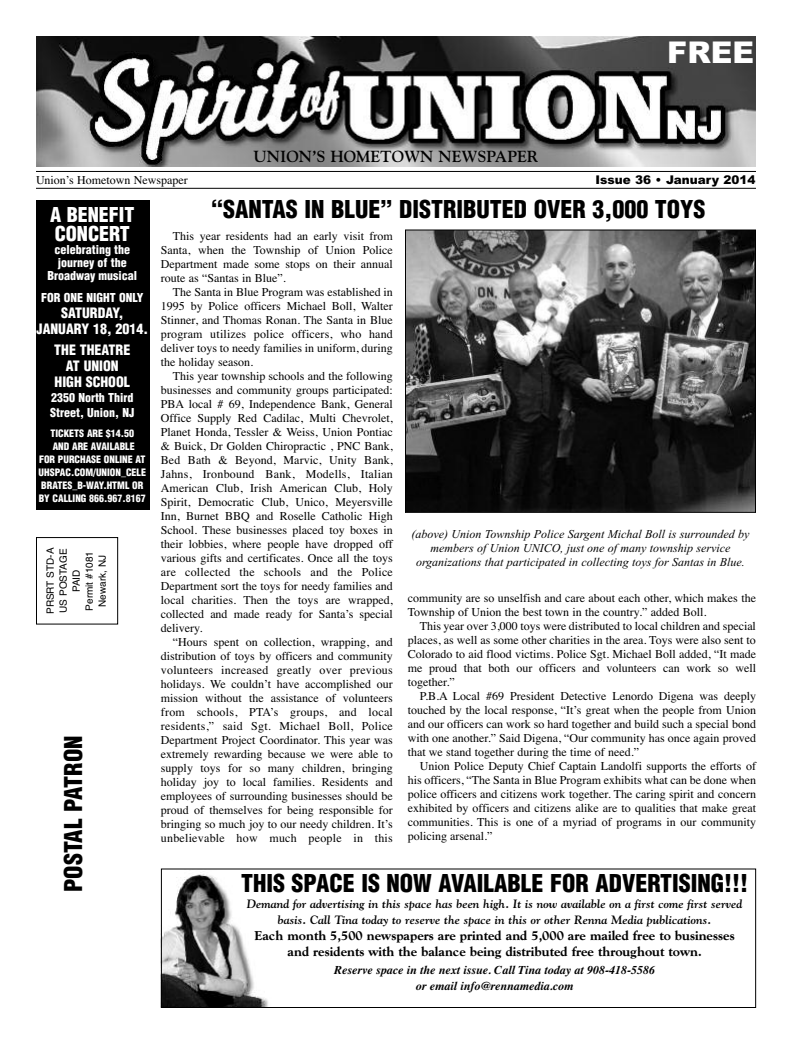
<style>
.page{position:relative;width:792px;height:1044px;background:#fff}
.page>*{position:absolute;margin:0;border:0;box-sizing:border-box;transform-origin:0 0}
.t1{font:900 30px "Arial";color:#fff}
.t2{font:900 condensed 24px "Helvetica";color:#000}
.t3{font:900 condensed 20px/19px "Helvetica";color:#fff}
.t4{font:700 16px "Goudy";color:#000}
.t5{font:900 condensed 14px/16px "Helvetica";color:#fff;text-align:center}
.t6{font:800 13px/16px "Goudy";color:#000;text-align:center}
.t7{font:12px/14px "Times";color:#000;text-align:justify}
.t8{font:italic 12px/14px "Times New Roman";color:#000;text-align:center}
.t9{font:italic 700 12px/16px "Goudy";color:#000;text-align:center}
.t10{font:900 condensed 12px/13px "Helvetica";color:#fff;text-align:center}
.t11{font:italic 700 12px/16px "Times";color:#000;text-align:center}
.t12{font:900 12px "Arial";color:#000}
.t13{font:900 condensed 10px/13px "Helvetica";color:#fff;text-align:center}
.t14{font:10px/13px "Helvetica";color:#000;text-align:center}
</style>
<div class="page">
<img style="left:36px;top:36px;width:720px;height:130px">
<hr style="left:36px;top:171px;width:720px;height:1px;background:#000">
<hr style="left:36px;top:188px;width:720px;height:1px;background:#000">
<div style="left:36px;top:200px;width:114px;height:310px;background:#000"></div>
<div style="left:36px;top:537px;width:82px;height:88px;border:1px solid #000"></div>
<img style="left:163px;top:874px;width:105px;height:132px">
<div style="left:161px;top:868px;width:595px;height:140px;border:1px solid #000"></div>
<img style="left:407px;top:232px;width:347px;height:279px">
<div style="left:405px;top:230px;width:351px;height:283px;border:1px solid #000"></div>
<h3 class="t4" style="left:254px;top:147px;width:286px">UNION’S HOMETOWN NEWSPAPER</h3>
<h1 class="t1" style="left:667px;top:36px;width:88px">FREE</h1>
<p class="t7" style="left:36px;top:173px;width:153px">Union’s Hometown Newspaper</p>
<p class="t12" style="left:595px;top:173px;width:162px">Issue 36 • January 2014</p>
<h3 class="t3" style="left:50px;top:205px;width:86px">A BENEFIT<br>CONCERT</h3>
<p class="t10" style="left:47px;top:243px;width:91px">celebrating the journey of the<br>Broadway musical</p>
<p class="t10" style="left:41px;top:291px;width:104px">FOR ONE NIGHT ONLY</p>
<p class="t5" style="left:36px;top:305px;width:113px">SATURDAY,<br>JANUARY 18, 2014.</p>
<p class="t5" style="left:54px;top:342px;width:78px">THE THEATRE<br>AT UNION<br>HIGH SCHOOL</p>
<p class="t10" style="left:50px;top:390px;width:86px;line-height:15px;text-align:left">2350 North Third<br>Street, Union, NJ</p>
<p class="t13" style="left:39px;top:427px;width:109px">TICKETS ARE $14.50<br>AND ARE AVAILABLE<br>FOR PURCHASE ONLINE AT<br>UHSPAC.COM/UNION_CELE<br>BRATES_B-WAY.HTML OR<br>BY CALLING 866.967.8167</p>
<p class="t14" style="left:44px;top:614px;width:68px;rotate:-90deg">PRSRT STD-A<br>US POSTAGE<br>PAID<br>Permit #1081<br>Newark, NJ</p>
<h2 class="t2" style="left:60px;top:892px;width:158px;rotate:-90deg">POSTAL PATRON</h2>
<h2 class="t2" style="left:211px;top:195px;width:496px">“SANTAS IN BLUE” DISTRIBUTED OVER 3,000 TOYS</h2>
<p class="t7" style="left:161px;top:229px;width:234px;text-indent:12px">This year residents had an early visit from Santa, when the Township of Union Police Department made some stops on their annual route as “Santas in Blue”.</p>
<p class="t7" style="left:161px;top:285px;width:234px;text-indent:12px">The Santa in Blue Program was established in 1995 by Police officers Michael Boll, Walter Stinner, and Thomas Ronan. The Santa in Blue program utilizes police officers, who hand deliver toys to needy families in uniform, during the holiday season.</p>
<p class="t7" style="left:161px;top:369px;width:234px;text-indent:12px">This year township schools and the following businesses and community groups participated:<br>PBA local # 69, Independence Bank, General Office Supply Red Cadilac, Multi Chevrolet, Planet Honda, Tessler &amp; Weiss, Union Pontiac &amp; Buick, Dr Golden Chiropractic , PNC Bank, Bed Bath &amp; Beyond, Marvic, Unity Bank, Jahns, Ironbound Bank, Modells, Italian American Club, Irish American Club, Holy Spirit, Democratic Club, Unico, Meyersville Inn, Burnet BBQ and Roselle Catholic High School. These businesses placed toy boxes in their lobbies, where people have dropped off various gifts and certificates. Once all the toys are collected the schools and the Police Department sort the toys for needy families and local charities. Then the toys are wrapped, collected and made ready for Santa’s special delivery.</p>
<p class="t7" style="left:161px;top:635px;width:234px;text-indent:12px">“Hours spent on collection, wrapping, and distribution of toys by officers and community volunteers increased greatly over previous holidays. We couldn’t have accomplished our mission without the assistance of volunteers from schools, PTA’s groups, and local residents,” said Sgt. Michael Boll, Police Department Project Coordinator. This year was extremely rewarding because we were able to supply toys for so many children, bringing holiday joy to local families. Residents and employees of surrounding businesses should be proud of themselves for being responsible for bringing so much joy to our needy children. It’s unbelievable how much people in this</p>
<p class="t8" style="left:412px;top:526px;width:339px">(above) Union Township Police Sargent Michal Boll is surrounded by members of Union UNICO, just one of many township service organizations that participated in collecting toys for Santas in Blue.</p>
<p class="t7" style="left:408px;top:591px;width:350px">community are so unselfish and care about each other, which makes the<br>Township of Union the best town in the country.” added Boll.</p>
<p class="t7" style="left:408px;top:619px;width:350px;text-indent:12px">This year over 3,000 toys were distributed to local children and special places, as well as some other charities in the area. Toys were also sent to Colorado to aid flood victims. Police Sgt. Michael Boll added, “It made me proud that both our officers and volunteers can work so well together.”</p>
<p class="t7" style="left:408px;top:689px;width:350px;text-indent:12px">P.B.A Local #69 President Detective Lenordo Digena was deeply touched by the local response, “It’s great when the people from Union and our officers can work so hard together and build such a special bond with one another.” Said Digena, “Our community has once again proved that we stand together during the time of need.”</p>
<p class="t7" style="left:408px;top:759px;width:350px;text-indent:12px">Union Police Deputy Chief Captain Landolfi supports the efforts of his officers, “The Santa in Blue Program exhibits what can be done when police officers and citizens work together. The caring spirit and concern exhibited by officers and citizens alike are to qualities that make great communities. This is one of a myriad of programs in our community policing arsenal.”</p>
<h2 class="t2" style="left:241px;top:870px;width:509px">THIS SPACE IS NOW AVAILABLE FOR ADVERTISING!!!</h2>
<p class="t9" style="left:247px;top:896px;width:497px">Demand for advertising in this space has been high. It is now available on a first come first served basis. Call Tina today to reserve the space in this or other Renna Media publications.</p>
<p class="t6" style="left:254px;top:928px;width:482px">Each month 5,500 newspapers are printed and 5,000 are mailed free to businesses and residents with the balance being distributed free throughout town.</p>
<p class="t11" style="left:334px;top:962px;width:322px">Reserve space in the next issue. Call Tina today at 908-418-5586 or email info@rennamedia.com</p>
</div>
